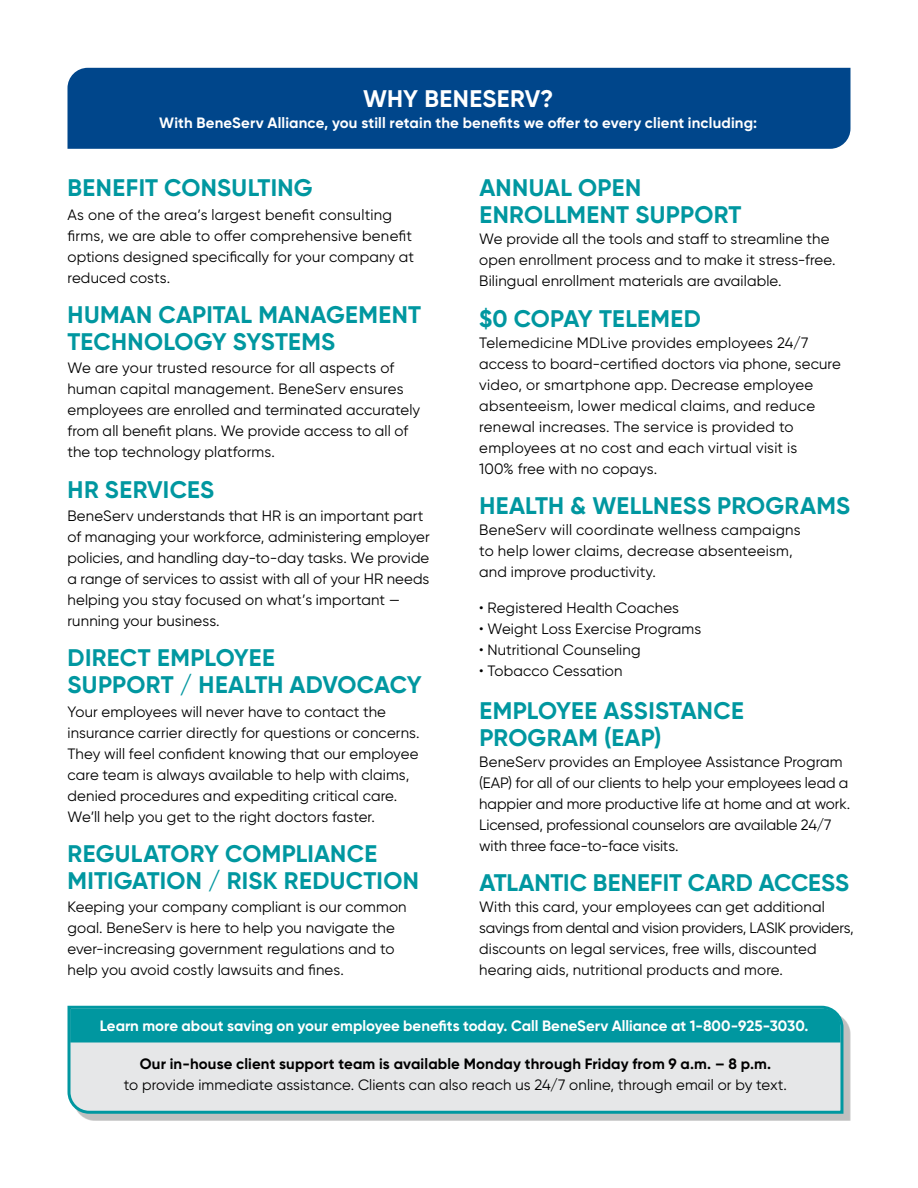
<style>
.page{position:relative;width:918px;height:1188px;background:#fff}
.page>*{position:absolute;margin:0;border:0;box-sizing:border-box;transform-origin:0 0}
.t1{font:700 24px/27px "Gilroy";letter-spacing:.01em;color:#0097a0}
.t2{font:700 24px "Gilroy";letter-spacing:.015em;color:#fff}
.t3{font:15px/21px "Gilroy";letter-spacing:.01em;color:#000}
.t4{font:700 15px "Gilroy";color:#fff}
.t5{font:700 15px "Gilroy";letter-spacing:.01em;color:#000}
</style>
<div class="page">
<div style="left:68px;top:68px;width:782px;height:81px;background:#00468b"></div>
<div style="left:74px;top:1012px;width:776px;height:109px;background:#c0c0c0"></div>
<svg style="left:67px;top:1005px;width:778px;height:110px;background:#d0dfe0"></svg>
<div style="left:70px;top:1009px;width:770px;height:33px;background:#0097a0"></div>
<h1 class="t2" style="left:363px;top:84px;width:192px">WHY BENESERV?</h1>
<p class="t4" style="left:159px;top:114px;width:599px">With BeneServ Alliance, you still retain the benefits we offer to every client including:</p>
<h1 class="t1" style="left:68px;top:174px;width:247px">BENEFIT CONSULTING</h1>
<p class="t3" style="left:68px;top:204px;width:348px">As one of the area’s largest benefit consulting firms, we are able to offer comprehensive benefit options designed specifically for your company at reduced costs.</p>
<h1 class="t1" style="left:68px;top:301px;width:355px">HUMAN CAPITAL MANAGEMENT<br>TECHNOLOGY SYSTEMS</h1>
<p class="t3" style="left:68px;top:357px;width:354px">We are your trusted resource for all aspects of human capital management. BeneServ ensures employees are enrolled and terminated accurately from all benefit plans. We provide access to all of the top technology platforms.</p>
<h1 class="t1" style="left:68px;top:476px;width:148px">HR SERVICES</h1>
<p class="t3" style="left:68px;top:505px;width:364px">BeneServ understands that HR is an important part of managing your workforce, administering employer policies, and handling day-to-day tasks. We provide a range of services to assist with all of your HR needs helping you stay focused on what’s important — running your business.</p>
<h1 class="t1" style="left:68px;top:644px;width:356px">DIRECT EMPLOYEE<br>SUPPORT / HEALTH ADVOCACY</h1>
<p class="t3" style="left:68px;top:701px;width:354px">Your employees will never have to contact the insurance carrier directly for questions or concerns.<br>They will feel confident knowing that our employee care team is always available to help with claims, denied procedures and expediting critical care.<br>We’ll help you get to the right doctors faster.</p>
<h1 class="t1" style="left:68px;top:840px;width:353px">REGULATORY COMPLIANCE<br>MITIGATION / RISK REDUCTION</h1>
<p class="t3" style="left:68px;top:896px;width:341px">Keeping your company compliant is our common goal. BeneServ is here to help you navigate the ever-increasing government regulations and to help you avoid costly lawsuits and fines.</p>
<h1 class="t1" style="left:479px;top:174px;width:264px">ANNUAL OPEN<br>ENROLLMENT SUPPORT</h1>
<p class="t3" style="left:479px;top:229px;width:358px">We provide all the tools and staff to streamline the open enrollment process and to make it stress-free.<br>Bilingual enrollment materials are available.</p>
<h1 class="t1" style="left:479px;top:305px;width:223px">$0 COPAY TELEMED</h1>
<p class="t3" style="left:479px;top:332px;width:363px">Telemedicine MDLive provides employees 24/7 access to board-certified doctors via phone, secure video, or smartphone app. Decrease employee absenteeism, lower medical claims, and reduce renewal increases. The service is provided to employees at no cost and each virtual visit is<br>100% free with no copays.</p>
<h1 class="t1" style="left:479px;top:492px;width:372px">HEALTH &amp; WELLNESS PROGRAMS</h1>
<p class="t3" style="left:479px;top:520px;width:323px">BeneServ will coordinate wellness campaigns to help lower claims, decrease absenteeism, and improve productivity.</p>
<p class="t3" style="left:479px;top:597px;width:201px">• Registered Health Coaches</p>
<p class="t3" style="left:479px;top:618px;width:223px">• Weight Loss Exercise Programs</p>
<p class="t3" style="left:479px;top:639px;width:163px">• Nutritional Counseling</p>
<p class="t3" style="left:479px;top:660px;width:145px">• Tobacco Cessation</p>
<h1 class="t1" style="left:479px;top:697px;width:266px">EMPLOYEE ASSISTANCE<br>PROGRAM (EAP)</h1>
<p class="t3" style="left:479px;top:751px;width:373px">BeneServ provides an Employee Assistance Program (EAP) for all of our clients to help your employees lead a happier and more productive life at home and at work.<br>Licensed, professional counselors are available 24/7 with three face-to-face visits.</p>
<h1 class="t1" style="left:479px;top:869px;width:371px">ATLANTIC BENEFIT CARD ACCESS</h1>
<p class="t3" style="left:479px;top:896px;width:376px">With this card, your employees can get additional savings from dental and vision providers, LASIK providers, discounts on legal services, free wills, discounted hearing aids, nutritional products and more.</p>
<p class="t4" style="left:100px;top:1016px;width:710px">Learn more about saving on your employee benefits today. Call BeneServ Alliance at 1-800-925-3030.</p>
<p class="t5" style="left:140px;top:1054px;width:633px">Our in-house client support team is available Monday through Friday from 9 a.m. – 8 p.m.</p>
<p class="t3" style="left:124px;top:1074px;width:665px">to provide immediate assistance. Clients can also reach us 24/7 online, through email or by text.</p>
</div>
